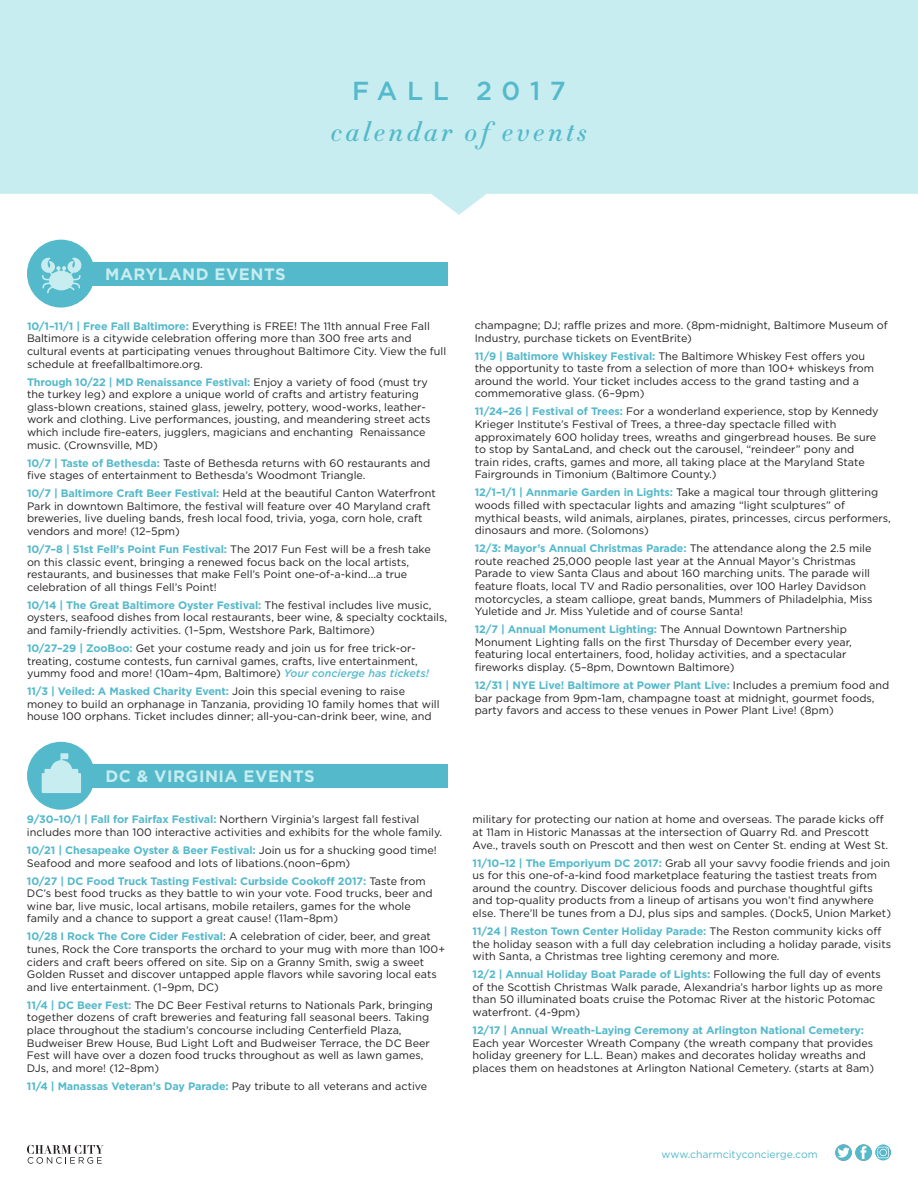
<style>
.page{position:relative;width:918px;height:1188px;background:#fff}
.page>*{position:absolute;margin:0;border:0;box-sizing:border-box;transform-origin:0 0}
.t1{font:italic 500 27px "HTF Didot M06";letter-spacing:.12em;color:#54b9cb}
.t2{font:500 26.1px "Gotham";letter-spacing:.37em;color:#54b9cb}
.t3{font:700 16.5px "Gotham";letter-spacing:.03em;color:#c7edf0}
.t4{font:10.8px/12.6px "Gotham";color:#231f20}
.t5{font:700 10.8px "Gotham";letter-spacing:-.01em;color:#54b9cb}
.t6{font:10.5px "Gotham";color:#54b9cb}
.s1{font-weight:700;color:#54b9cb}
.s2{font-weight:500;font-style:italic;color:#57bacc}
.s3{font-weight:400;color:#231f20}
</style>
<div class="page">
<svg style="left:0;top:0;width:918px;height:215px;fill:#c7edf0"></svg>
<svg style="left:27px;top:1145px;width:77px;height:19px"></svg>
<img style="left:855px;top:1144px;width:17px;height:17px">
<svg style="left:875px;top:1144px;width:16px;height:16px"></svg>
<svg style="left:877px;top:1147px;width:12px;height:11px"></svg>
<img style="left:836px;top:1144px;width:16px;height:17px">
<div style="left:27px;top:240px;width:68px;height:68px;background:#54b9cb;border-radius:50%"></div>
<div style="left:89px;top:262px;width:359px;height:23px;background:#54b9cb"></div>
<svg style="left:41px;top:258px;width:40px;height:35px"></svg>
<div style="left:27px;top:742px;width:68px;height:68px;background:#54b9cb;border-radius:50%"></div>
<div style="left:89px;top:764px;width:359px;height:24px;background:#54b9cb"></div>
<svg style="left:42px;top:753px;width:39px;height:40px"></svg>
<p class="t2" style="left:352px;top:74px;width:215px">FALL 2017</p>
<p class="t1" style="left:331px;top:111px;width:258px">calendar of events</p>
<p class="t3" style="left:105px;top:263px;width:182px">MARYLAND EVENTS</p>
<p class="t4" style="left:27px;top:320px;width:421px"><span class="s1">10/1–11/1 | Free Fall Baltimore:</span> Everything is FREE! The 11th annual Free Fall Baltimore is a citywide celebration offering more than 300 free arts and cultural events at participating venues throughout Baltimore City. View the full schedule at freefallbaltimore.org.</p>
<p class="t4" style="left:27px;top:375px;width:405px"><span class="s1">Through 10/22 | MD Renaissance Festival:</span> Enjoy a variety of food (must try the turkey leg) and explore a unique world of crafts and artistry featuring glass-blown creations, stained glass, jewelry, pottery, wood-works, leather&shy;work and clothing. Live performances, jousting, and meandering street acts which include fire-eaters, jugglers, magicians and enchanting Renaissance music. (Crownsville, MD)</p>
<p class="t4" style="left:27px;top:456px;width:405px"><span class="s1">10/7 | Taste of Bethesda:</span> Taste of Bethesda returns with 60 restaurants and five stages of entertainment to Bethesda’s Woodmont Triangle.</p>
<p class="t4" style="left:27px;top:487px;width:410px"><span class="s1">10/7 | Baltimore Craft Beer Festival:</span> Held at the beautiful Canton Waterfront Park in downtown Baltimore, the festival will feature over 40 Maryland craft breweries, live dueling bands, fresh local food, trivia, yoga, corn hole, craft vendors and more! (12–5pm)</p>
<p class="t4" style="left:27px;top:543px;width:405px"><span class="s1">10/7–8 | 51st Fell’s Point Fun Festival:</span> The 2017 Fun Fest will be a fresh take on this classic event, bringing a renewed focus back on the local artists, restaurants, and businesses that make Fell’s Point one-of-a-kind...a true celebration of all things Fell’s Point!</p>
<p class="t4" style="left:27px;top:599px;width:422px"><span class="s1">10/14 | The Great Baltimore Oyster Festival:</span> The festival includes live music, oysters, seafood dishes from local restaurants, beer wine, &amp; specialty cocktails, and family-friendly activities. (1–5pm, Westshore Park, Baltimore)</p>
<p class="t4" style="left:27px;top:642px;width:404px"><span class="s1">10/27–29 | ZooBoo:</span> Get your costume ready and join us for free trick-or&shy;treating, costume contests, fun carnival games, crafts, live entertainment, yummy food and more! (10am–4pm, Baltimore) <span class="s2">Your concierge has tickets!</span></p>
<p class="t4" style="left:27px;top:685px;width:414px"><span class="s1">11/3 | Veiled: A Masked Charity Event:</span> Join this special evening to raise money to build an orphanage in Tanzania, providing 10 family homes that will house 100 orphans. Ticket includes dinner; all-you-can-drink beer, wine, and</p>
<p class="t3" style="left:105px;top:765px;width:211px">DC &amp; VIRGINIA EVENTS</p>
<p class="t4" style="left:27px;top:813px;width:417px"><span class="s1">9/30–10/1 | Fall for Fairfax Festival:</span> Northern Virginia’s largest fall festival includes more than 100 interactive activities and exhibits for the whole family.</p>
<p class="t4" style="left:27px;top:844px;width:411px"><span class="s1">10/21 | Chesapeake Oyster &amp; Beer Festival:</span> Join us for a shucking good time!<br>Seafood and more seafood and lots of libations.(noon–6pm)</p>
<p class="t4" style="left:27px;top:874px;width:407px"><span class="s1">10/27 | DC Food Truck Tasting Festival: Curbside Cookoff 2017:</span> Taste from DC’s best food trucks as they battle to win your vote. Food trucks, beer and wine bar, live music, local artisans, mobile retailers, games for the whole family and a chance to support a great cause! (11am–8pm)</p>
<p class="t4" style="left:27px;top:930px;width:420px"><span class="s1">10/28 I Rock The Core Cider Festival</span>: A celebration of cider, beer, and great tunes, Rock the Core transports the orchard to your mug with more than 100+ ciders and craft beers offered on site. Sip on a Granny Smith, swig a sweet Golden Russet and discover untapped apple flavors while savoring local eats and live entertainment. (1–9pm, DC)</p>
<p class="t4" style="left:27px;top:999px;width:408px"><span class="s1">11/4 | DC Beer Fest:</span> The DC Beer Festival returns to Nationals Park, bringing together dozens of craft breweries and featuring fall seasonal beers. Taking place throughout the stadium’s concourse including Centerfield Plaza, Budweiser Brew House, Bud Light Loft and Budweiser Terrace, the DC Beer Fest will have over a dozen food trucks throughout as well as lawn games, DJs, and more! (12–8pm)</p>
<p class="t5" style="left:27px;top:1079px;width:402px">11/4 | Manassas Veteran’s Day Parade: <span class="s3">Pay tribute to all veterans and active</span></p>
<p class="t4" style="left:475px;top:319px;width:415px">champagne; DJ; raffle prizes and more. (8pm-midnight, Baltimore Museum of<br>Industry, purchase tickets on EventBrite)</p>
<p class="t4" style="left:475px;top:349px;width:401px"><span class="s1">11/9 | Baltimore Whiskey Festival:</span> The Baltimore Whiskey Fest offers you the opportunity to taste from a selection of more than 100+ whiskeys from around the world. Your ticket includes access to the grand tasting and a commemorative glass. (6–9pm)</p>
<p class="t4" style="left:475px;top:405px;width:405px"><span class="s1">11/24–26 | Festival of Trees:</span> For a wonderland experience, stop by Kennedy Krieger Institute’s Festival of Trees, a three-day spectacle filled with approximately 600 holiday trees, wreaths and gingerbread houses. Be sure to stop by SantaLand, and check out the carousel, “reindeer” pony and train rides, crafts, games and more, all taking place at the Maryland State Fairgrounds in Timonium (Baltimore County.)</p>
<p class="t4" style="left:475px;top:486px;width:418px"><span class="s1">12/1–1/1 | Annmarie Garden in Lights:</span> Take a magical tour through glittering woods filled with spectacular lights and amazing “light sculptures” of mythical beasts, wild animals, airplanes, pirates, princesses, circus performers, dinosaurs and more. (Solomons)</p>
<p class="t4" style="left:475px;top:542px;width:399px"><span class="s1">12/3: Mayor’s Annual Christmas Parade:</span> The attendance along the 2.5 mile route reached 25,000 people last year at the Annual Mayor’s Christmas Parade to view Santa Claus and about 160 marching units. The parade will feature floats, local TV and Radio personalities, over 100 Harley Davidson motorcycles, a steam calliope, great bands, Mummers of Philadelphia, Miss Yuletide and Jr. Miss Yuletide and of course Santa!</p>
<p class="t4" style="left:475px;top:623px;width:378px"><span class="s1">12/7 | Annual Monument Lighting:</span> The Annual Downtown Partnership Monument Lighting falls on the first Thursday of December every year, featuring local entertainers, food, holiday activities, and a spectacular fireworks display. (5–8pm, Downtown Baltimore)</p>
<p class="t4" style="left:475px;top:679px;width:416px"><span class="s1">12/31 | NYE Live! Baltimore at Power Plant Live:</span> Includes a premium food and bar package from 9pm-1am, champagne toast at midnight, gourmet foods, party favors and access to these venues in Power Plant Live! (8pm)</p>
<p class="t4" style="left:473px;top:813px;width:417px">military for protecting our nation at home and overseas. The parade kicks off at 11am in Historic Manassas at the intersection of Quarry Rd. and Prescott<br>Ave., travels south on Prescott and then west on Center St. ending at West St.</p>
<p class="t4" style="left:473px;top:856px;width:420px"><span class="s1">11/10–12 | The Emporiyum DC 2017:</span> Grab all your savvy foodie friends and join us for this one-of-a-kind food marketplace featuring the tastiest treats from around the country. Discover delicious foods and purchase thoughtful gifts and top-quality products from a lineup of artisans you won’t find anywhere else. There’ll be tunes from a DJ, plus sips and samples. (Dock5, Union Market)</p>
<p class="t4" style="left:473px;top:925px;width:420px"><span class="s1">11/24 | Reston Town Center Holiday Parade:</span> The Reston community kicks off the holiday season with a full day celebration including a holiday parade, visits with Santa, a Christmas tree lighting ceremony and more.</p>
<p class="t4" style="left:473px;top:968px;width:412px"><span class="s1">12/2 | Annual Holiday Boat Parade of Lights:</span> Following the full day of events of the Scottish Christmas Walk parade, Alexandria’s harbor lights up as more than 50 illuminated boats cruise the Potomac River at the historic Potomac waterfront. (4-9pm)</p>
<p class="t4" style="left:473px;top:1024px;width:403px"><span class="s1">12/17 | Annual Wreath-Laying Ceremony at Arlington National Cemetery:<br></span>Each year Worcester Wreath Company (the wreath company that provides holiday greenery for L.L. Bean) makes and decorates holiday wreaths and places them on headstones at Arlington National Cemetery. (starts at 8am)</p>
<p class="t6" style="left:662px;top:1147px;width:158px">www.charmcityconcierge.com</p>
</div>
